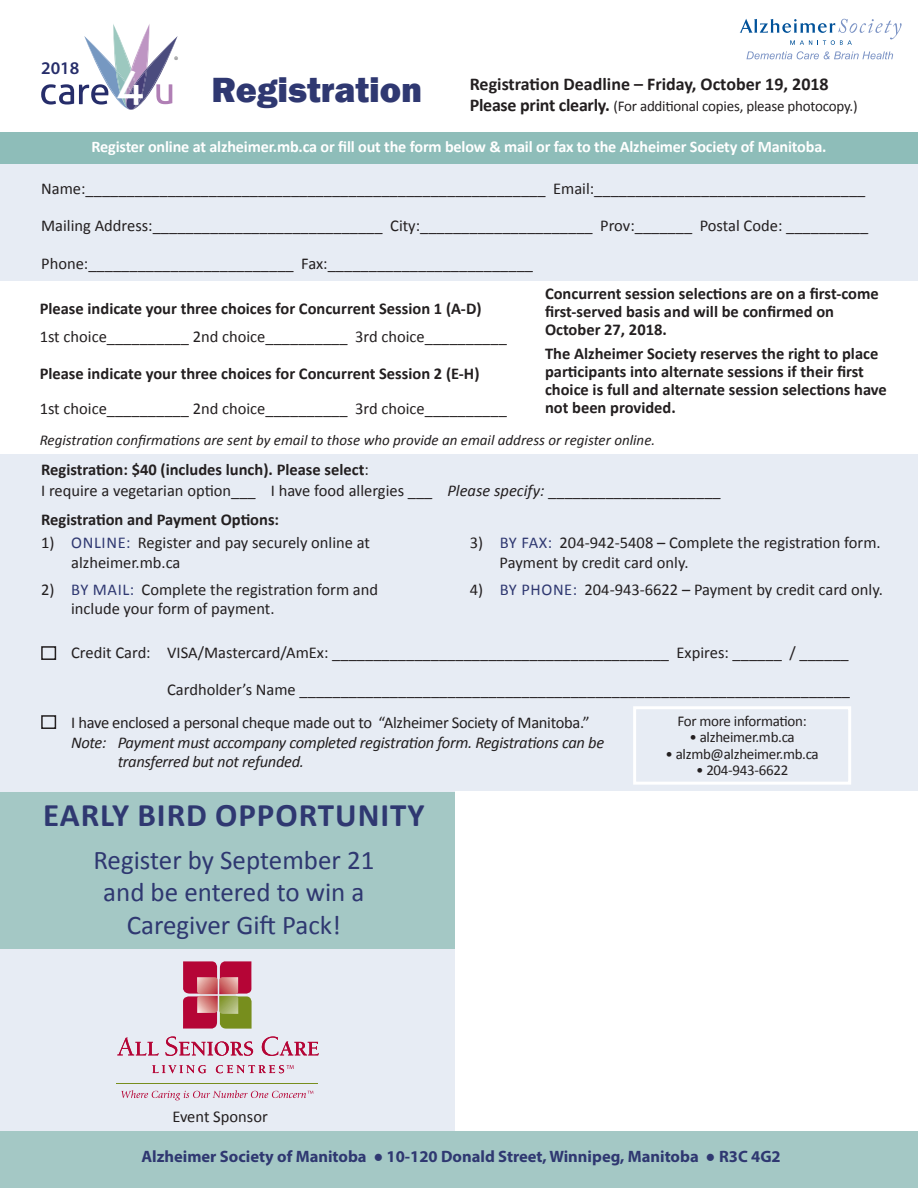
<style>
.page{position:relative;width:918px;height:1188px;background:#fff}
.page>*{position:absolute;margin:0;border:0;box-sizing:border-box;transform-origin:0 0}
.t1{font:47.4px "Aller";color:#fff}
.t2{font:800 36px "Franklin Gothic";color:#2f3871}
.t3{font:700 33px "Calibri";letter-spacing:.03em;color:#2f3871}
.t4{font:27px/32.4px "Calibri";color:#2f3871;text-align:center}
.copy{font:700 18px "Calibri";color:#231f20}
.t5{font:600 17.85px "Myriad Pro";color:#262d6a}
.copy-2{font:16.5px/19.8px "Calibri";color:#231f20}
.copy-3{font:700 16.5px/18px "Calibri";color:#231f20}
.copy-4{font:italic 16.5px "Calibri";letter-spacing:-.02em;color:#231f20}
.copy-5{font:700 16.5px "Myriad Pro";color:#2f3871}
.copy-6{font:16.5px "Calibri";letter-spacing:-.02em;color:#231f20}
.copy-7{font:700 16.2px "Calibri";letter-spacing:-.01em;color:#fff}
.copy-8{font:15px "Calibri";letter-spacing:-.02em;color:#231f20}
.copy-9{font:italic 15px "Calibri";color:#231f20}
.t6{font:10.95px "Myriad Pro";color:#57585a;scale:.9 1}
.s1{font-weight:700;font-size:18px}
.s2{font-weight:700}
.s3{font-style:italic}
.s4{color:#2f3871}
.s5{font-family:"Calibri"}
</style>
<div class="page">
<div style="left:0;top:785px;width:918px;height:403px;background:#a4c8c5"></div>
<div style="left:0;top:950px;width:457px;height:181px;background:#e7ecf4"></div>
<div style="left:0;top:161px;width:918px;height:630px;background:#e7ecf4"></div>
<div style="left:0;top:133px;width:917px;height:31px;background:#8ebdb9"></div>
<svg style="left:41px;top:24px;width:137px;height:86px"></svg>
<div style="left:0;top:281px;width:918px;height:173px;background:#fff"></div>
<div style="left:633px;top:706px;width:218px;height:79px;border:3px solid #fff"></div>
<svg style="left:740px;top:19px;width:162px;height:26px"></svg>
<svg style="left:747px;top:51px;width:146px;height:8px"></svg>
<div style="left:455px;top:791px;width:463px;height:340px;background:#fff"></div>
<div style="left:41px;top:715px;width:15px;height:14px;border:2px solid #231f20"></div>
<div style="left:41px;top:646px;width:15px;height:14px;border:2px solid #231f20"></div>
<svg style="left:117px;top:1038px;width:42px;height:17px"></svg>
<svg style="left:165px;top:1037px;width:88px;height:19px"></svg>
<svg style="left:262px;top:1037px;width:57px;height:19px"></svg>
<svg style="left:152px;top:1065px;width:54px;height:8px"></svg>
<svg style="left:183px;top:961px;width:69px;height:68px;background:#b55557"></svg>
<svg style="left:216px;top:1065px;width:78px;height:8px"></svg>
<hr style="left:117px;top:1084px;width:201px;height:1px;background:#778e1d">
<svg style="left:121px;top:1090px;width:192px;height:10px"></svg>
<p class="t6" style="left:174px;top:54px;width:6px">®</p>
<p class="t5" style="left:41px;top:56px;width:40px">2018</p>
<p class="t1" style="left:116px;top:56px;width:30px">4</p>
<p class="t2" style="left:212px;top:67px;width:212px">Registration</p>
<p class="copy" style="left:470px;top:73px;width:360px">Registration Deadline – Friday, October 19, 2018</p>
<p class="copy-8" style="left:470px;top:96px;width:389px"><span class="s1">Please print clearly.</span> (For additional copies, please photocopy.)</p>
<p class="copy-7" style="left:92px;top:137px;width:737px">Register online at alzheimer.mb.ca or fill out the form below &amp; mail or fax to the Alzheimer Society of Manitoba.</p>
<p class="copy-2" style="left:41px;top:179px;width:826px">Name:________________________________________________________ Email:_________________________________</p>
<p class="copy-2" style="left:41px;top:216px;width:829px">Mailing Address:____________________________ City:_____________________ Prov:_______ Postal Code: __________</p>
<p class="copy-2" style="left:41px;top:253px;width:493px">Phone:_________________________ Fax:_________________________</p>
<p class="copy-3" style="left:40px;top:299px;width:443px">Please indicate your three choices for Concurrent Session 1 (A-D)</p>
<p class="copy-2" style="left:40px;top:327px;width:469px">1st choice__________ 2nd choice__________ 3rd choice__________</p>
<p class="copy-3" style="left:40px;top:365px;width:441px">Please indicate your three choices for Concurrent Session 2 (E-H)</p>
<p class="copy-2" style="left:40px;top:399px;width:469px">1st choice__________ 2nd choice__________ 3rd choice__________</p>
<p class="copy-9" style="left:40px;top:429px;width:617px">Registration confirmations are sent by email to those who provide an email address or register online.</p>
<p class="copy-3" style="left:545px;top:284px;width:335px">Concurrent session selections are on a first-come first-served basis and will be confirmed on<br>October 27, 2018.</p>
<p class="copy-3" style="left:545px;top:345px;width:343px">The Alzheimer Society reserves the right to place participants into alternate sessions if their first choice is full and alternate session selections have not been provided.</p>
<p class="copy-2" style="left:41px;top:459px;width:681px;line-height:21px"><span class="s2">Registration: $40 (includes lunch). Please select</span>:<br>I require a vegetarian option___ I have food allergies ___ <span class="s3">Please specify:</span> _____________________</p>
<p class="copy-3" style="left:41px;top:510px;width:240px">Registration and Payment Options:</p>
<p class="copy-2" style="left:71px;top:533px;width:300px;text-indent:-30px">1) <span class="s4">ONLINE:</span> Register and pay securely online at alzheimer.mb.ca</p>
<p class="copy-2" style="left:71px;top:579px;width:308px;text-indent:-30px">2) <span class="s4">BY MAIL:</span> Complete the registration form and include your form of payment.</p>
<p class="copy-2" style="left:500px;top:533px;width:383px;text-indent:-30px">3) <span class="s4">BY FAX:</span> 204-942-5408 – Complete the registration form.<br>Payment by credit card only.</p>
<p class="copy-2" style="left:470px;top:579px;width:415px">4) <span class="s4">BY PHONE:</span> 204-943-6622 – Payment by credit card only.</p>
<p class="copy-2" style="left:71px;top:642px;width:779px">Credit Card: VISA/Mastercard/AmEx: _________________________________________ Expires: ______ / ______</p>
<p class="copy-2" style="left:167px;top:679px;width:684px">Cardholder’s Name ___________________________________________________________________</p>
<p class="copy-6" style="left:71px;top:712px;width:520px">I have enclosed a personal cheque made out to “Alzheimer Society of Manitoba.”</p>
<p class="copy-4" style="left:71px;top:731px;width:535px">Note: Payment must accompany completed registration form. Registrations can be</p>
<p class="copy-4" style="left:118px;top:751px;width:188px">transferred but not refunded.</p>
<p class="copy-8" style="left:678px;top:711px;width:131px">For more information:</p>
<p class="copy-8" style="left:689px;top:728px;width:107px">• alzheimer.mb.ca</p>
<p class="copy-8" style="left:665px;top:744px;width:155px">• alzmb@alzheimer.mb.ca</p>
<p class="copy-8" style="left:696px;top:761px;width:94px">• 204-943-6622</p>
<p class="t3" style="left:43px;top:794px;width:383px">EARLY BIRD OPPORTUNITY</p>
<p class="t4" style="left:93px;top:844px;width:283px">Register by September 21 and be entered to win a<br>Caregiver Gift Pack!</p>
<p class="copy-2" style="left:172px;top:1106px;width:97px">Event Sponsor</p>
<p class="copy-5" style="left:141px;top:1145px;width:641px">Alzheimer Society of Manitoba <span class="s5">●</span> 10-120 Donald Street, Winnipeg, Manitoba <span class="s5">●</span> R3C 4G2</p>
</div>
